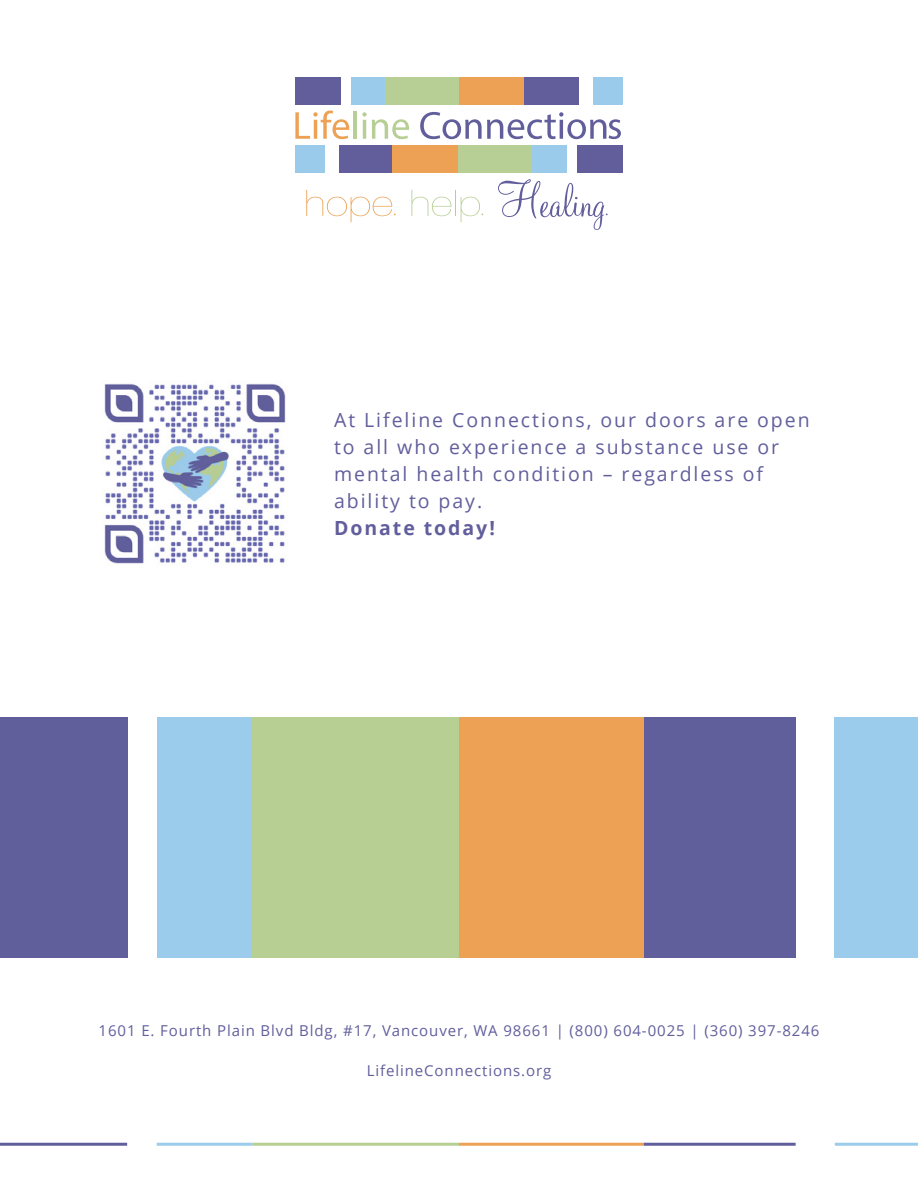
<style>
.page{position:relative;width:918px;height:1188px;background:#fff}
.page>*{position:absolute;margin:0;border:0;box-sizing:border-box;transform-origin:0 0}
.t1{font:19.5px/27px "Open Sans";letter-spacing:.1em;color:#615e9c}
.t2{font:700 19.5px "Open Sans";letter-spacing:.1em;color:#615e9c}
.t3{font:15px "Open Sans";letter-spacing:.06em;color:#615e9c}
</style>
<div class="page">
<div style="left:295px;top:77px;width:46px;height:28px;background:#615e9b"></div>
<div style="left:295px;top:145px;width:30px;height:28px;background:#9bcbeb"></div>
<div style="left:339px;top:145px;width:54px;height:28px;background:#615e9b"></div>
<div style="left:393px;top:145px;width:66px;height:28px;background:#eca154"></div>
<div style="left:459px;top:145px;width:73px;height:28px;background:#b7ce95"></div>
<div style="left:532px;top:145px;width:35px;height:28px;background:#9bcbeb"></div>
<div style="left:577px;top:145px;width:46px;height:28px;background:#615e9b"></div>
<div style="left:593px;top:77px;width:30px;height:28px;background:#9bcbeb"></div>
<div style="left:351px;top:77px;width:34px;height:28px;background:#9bcbeb"></div>
<div style="left:385px;top:77px;width:74px;height:28px;background:#b7ce95"></div>
<div style="left:459px;top:77px;width:66px;height:28px;background:#eca154"></div>
<div style="left:525px;top:77px;width:54px;height:28px;background:#615e9b"></div>
<svg style="left:295px;top:110px;width:54px;height:29px"></svg>
<hr style="left:354px;top:111px;width:3px;height:28px;background:#b7ce95">
<svg style="left:362px;top:112px;width:47px;height:27px"></svg>
<svg style="left:420px;top:112px;width:201px;height:27px"></svg>
<svg style="left:306px;top:190px;width:90px;height:32px"></svg>
<svg style="left:411px;top:190px;width:72px;height:32px"></svg>
<svg style="left:498px;top:179px;width:110px;height:51px"></svg>
<div style="left:0;top:717px;width:127px;height:241px;background:#615e9c"></div>
<div style="left:835px;top:717px;width:83px;height:241px;background:#9ccceb"></div>
<div style="left:157px;top:717px;width:96px;height:241px;background:#9ccceb"></div>
<div style="left:253px;top:717px;width:206px;height:241px;background:#b8cf94"></div>
<div style="left:459px;top:717px;width:185px;height:241px;background:#eda154"></div>
<div style="left:644px;top:717px;width:152px;height:241px;background:#615e9c"></div>
<hr style="left:0;top:1143px;width:127px;height:3px;background:#615e9c">
<hr style="left:835px;top:1143px;width:83px;height:3px;background:#9ccceb">
<hr style="left:157px;top:1143px;width:96px;height:3px;background:#9ccceb">
<hr style="left:253px;top:1143px;width:206px;height:3px;background:#b8cf94">
<hr style="left:459px;top:1143px;width:185px;height:3px;background:#eda154">
<hr style="left:644px;top:1143px;width:152px;height:3px;background:#615e9c">
<img style="left:104px;top:383px;width:182px;height:181px">
<p class="t1" style="left:334px;top:406px;width:477px">At Lifeline Connections, our doors are open to all who experience a substance use or mental health condition – regardless of ability to pay.</p>
<p class="t2" style="left:334px;top:514px;width:162px">Donate today!</p>
<p class="t3" style="left:99px;top:1020px;width:722px">1601 E. Fourth Plain Blvd Bldg, #17, Vancouver, WA 98661 | (800) 604-0025 | (360) 397-8246</p>
<p class="t3" style="left:367px;top:1060px;width:186px">LifelineConnections.org</p>
</div>
